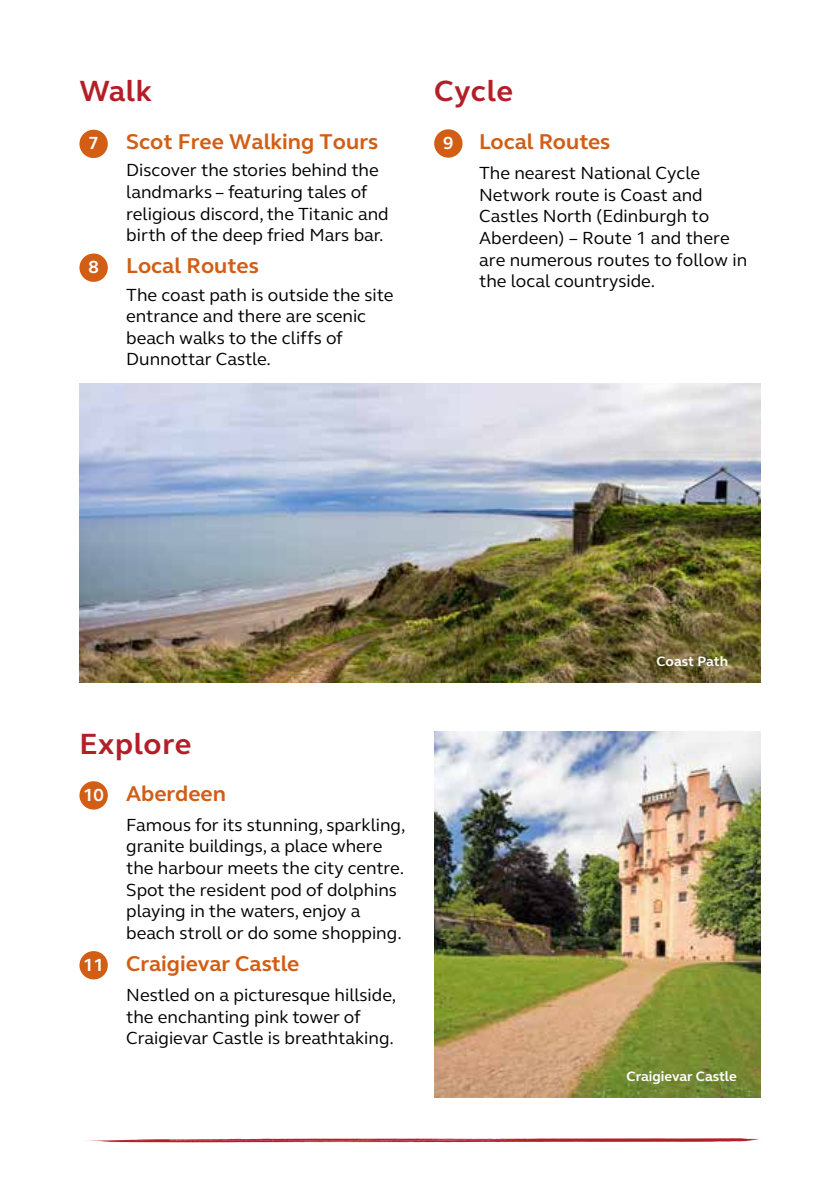
<style>
.page{position:relative;width:840px;height:1191px;background:#fff}
.page>*{position:absolute;margin:0;border:0;box-sizing:border-box;transform-origin:0 0}
.t1{font:700 30px "FS Elliot";letter-spacing:.025em;color:#b31f29}
.t2{font:700 22px "FS Elliot";color:#d25e15}
.t3{font:18px/21.6px "FS Elliot";color:#000}
.t4{font:700 18px "FS Elliot";color:#fff}
.t5{font:700 14px "FS Elliot";color:#fff}
</style>
<div class="page">
<img style="left:79px;top:384px;width:681px;height:298px">
<img style="left:434px;top:731px;width:326px;height:366px">
<div style="left:79px;top:951px;width:29px;height:28px;background:#d25e15;border-radius:50%"></div>
<div style="left:79px;top:781px;width:29px;height:28px;background:#d25e15;border-radius:50%"></div>
<div style="left:79px;top:130px;width:29px;height:28px;background:#d25e15;border-radius:50%"></div>
<div style="left:434px;top:129px;width:28px;height:29px;background:#d25e15;border-radius:50%"></div>
<div style="left:79px;top:253px;width:29px;height:29px;background:#d25e15;border-radius:50%"></div>
<svg style="left:86px;top:1138px;width:674px;height:5px"></svg>
<h1 class="t1" style="left:79px;top:71px;width:74px">Walk</h1>
<p class="t2" style="left:126px;top:127px;width:253px">Scot Free Walking Tours</p>
<p class="t3" style="left:126px;top:159px;width:264px">Discover the stories behind the landmarks – featuring tales of religious discord, the Titanic and birth of the deep fried Mars bar.</p>
<p class="t2" style="left:126px;top:251px;width:134px">Local Routes</p>
<p class="t3" style="left:126px;top:283px;width:268px">The coast path is outside the site entrance and there are scenic beach walks to the cliffs of<br>Dunnottar Castle.</p>
<h1 class="t1" style="left:434px;top:71px;width:80px">Cycle</h1>
<p class="t2" style="left:479px;top:127px;width:133px">Local Routes</p>
<p class="t3" style="left:479px;top:162px;width:269px">The nearest National Cycle<br>Network route is Coast and<br>Castles North (Edinburgh to<br>Aberdeen) – Route 1 and there are numerous routes to follow in the local countryside.</p>
<p class="t4" style="left:88px;top:131px;width:12px">7</p>
<p class="t4" style="left:443px;top:131px;width:12px">9</p>
<p class="t4" style="left:88px;top:255px;width:12px">8</p>
<h1 class="t1" style="left:79px;top:724px;width:113px">Explore</h1>
<p class="t4" style="left:83px;top:782px;width:22px">10</p>
<p class="t4" style="left:83px;top:952px;width:22px">11</p>
<p class="t2" style="left:126px;top:778px;width:101px">Aberdeen</p>
<p class="t3" style="left:126px;top:813px;width:281px">Famous for its stunning, sparkling, granite buildings, a place where the harbour meets the city centre.<br>Spot the resident pod of dolphins playing in the waters, enjoy a beach stroll or do some shopping.</p>
<p class="t2" style="left:126px;top:948px;width:174px">Craigievar Castle</p>
<p class="t3" style="left:126px;top:983px;width:271px">Nestled on a picturesque hillside, the enchanting pink tower of<br>Craigievar Castle is breathtaking.</p>
<p class="t5" style="left:656px;top:651px;width:73px">Coast Path</p>
<p class="t5" style="left:626px;top:1066px;width:112px">Craigievar Castle</p>
</div>
